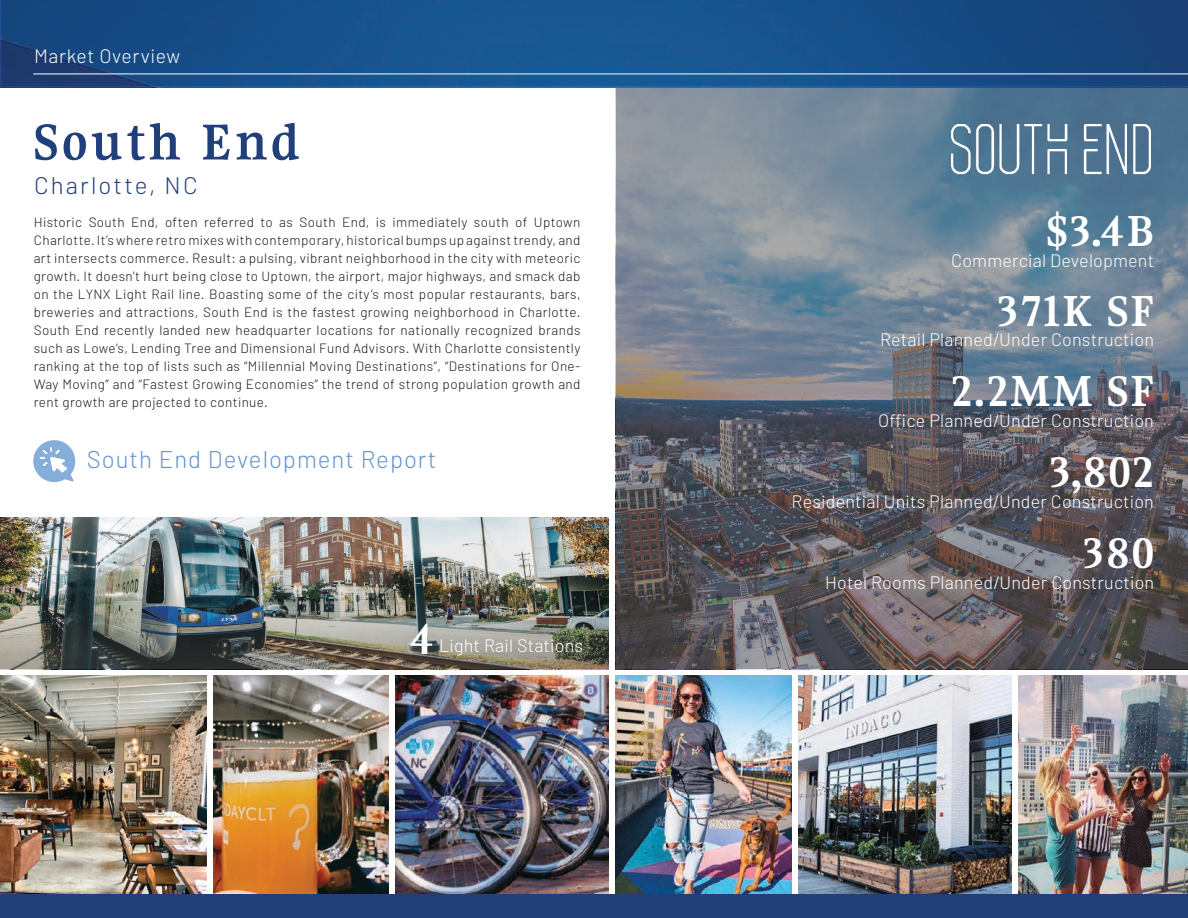
<style>
.page{position:relative;width:1188px;height:918px;background:#fff}
.page>*{position:absolute;margin:0;border:0;box-sizing:border-box;transform-origin:0 0}
.t1{font:700 55.5px "Gupter";letter-spacing:.07em;color:#203f7b}
.t2{font:700 48px "Gupter";letter-spacing:.03em;color:#fff}
.t3{font:300 24.3px "Barlow";letter-spacing:.04em;color:#6393cd}
.t4{font:300 24px "Barlow";letter-spacing:.09em;color:#203f7b}
.t5{font:300 19.5px "Barlow";letter-spacing:.03em;color:#fff}
.t6{font:300 18px "Barlow";letter-spacing:.01em;color:#fff}
.t7{font:300 13.5px/18px "Barlow";letter-spacing:.03em;color:#191919;text-align:justify}
</style>
<div class="page">
<svg style="left:616px;top:88px;width:572px;height:581px;background:#676f7b"></svg>
<img style="left:616px;top:675px;width:175px;height:219px">
<img style="left:0;top:675px;width:206px;height:219px">
<img style="left:395px;top:675px;width:214px;height:219px">
<img style="left:213px;top:675px;width:175px;height:219px">
<img style="left:798px;top:675px;width:214px;height:219px">
<img style="left:1019px;top:675px;width:169px;height:219px">
<img style="left:0;top:518px;width:609px;height:26px">
<img style="left:0;top:544px;width:609px;height:125px">
<img style="left:951px;top:124px;width:199px;height:50px">
<svg style="left:33px;top:440px;width:42px;height:42px"></svg>
<img style="left:40px;top:446px;width:26px;height:27px">
<svg style="left:0;top:0;width:1188px;height:88px;background:#184f89"></svg>
<hr style="left:33px;top:74px;width:1155px;height:1px;background:#fff">
<div style="left:0;top:894px;width:1188px;height:24px;background:#223f7a"></div>
<p class="t5" style="left:34px;top:44px;width:148px">Market Overview</p>
<p class="t1" style="left:33px;top:113px;width:268px">South End</p>
<p class="t4" style="left:34px;top:170px;width:165px">Charlotte, NC</p>
<p class="t7" style="left:34px;top:213px;width:548px">Historic South End, often referred to as South End, is immediately south of Uptown Charlotte. It’s where retro mixes with contemporary, historical bumps up against trendy, and art intersects commerce. Result: a pulsing, vibrant neighborhood in the city with meteoric growth. It doesn’t hurt being close to Uptown, the airport, major highways, and smack dab on the LYNX Light Rail line. Boasting some of the city’s most popular restaurants, bars, breweries and attractions, South End is the fastest growing neighborhood in Charlotte.<br>South End recently landed new headquarter locations for nationally recognized brands such as Lowe’s, Lending Tree and Dimensional Fund Advisors. With Charlotte consistently ranking at the top of lists such as “Millennial Moving Destinations”, “Destinations for One-Way Moving” and “Fastest Growing Economies” the trend of strong population growth and rent growth are projected to continue.</p>
<p class="t3" style="left:87px;top:444px;width:351px">South End Development Report</p>
<p class="t2" style="left:410px;top:614px;width:26px">4</p>
<p class="t6" style="left:439px;top:635px;width:146px">Light Rail Stations</p>
<p class="t2" style="left:1046px;top:206px;width:109px">$3.4B</p>
<p class="t6" style="left:951px;top:249px;width:204px">Commercial Development</p>
<p class="t2" style="left:997px;top:286px;width:159px">371K SF</p>
<p class="t6" style="left:880px;top:329px;width:275px">Retail Planned/Under Construction</p>
<p class="t2" style="left:951px;top:366px;width:205px">2.2MM SF</p>
<p class="t6" style="left:878px;top:409px;width:277px">Office Planned/Under Construction</p>
<p class="t2" style="left:1049px;top:447px;width:107px">3,802</p>
<p class="t6" style="left:792px;top:490px;width:364px">Residential Units Planned/Under Construction</p>
<p class="t2" style="left:1082px;top:528px;width:74px">380</p>
<p class="t6" style="left:825px;top:571px;width:331px">Hotel Rooms Planned/Under Construction</p>
</div>
